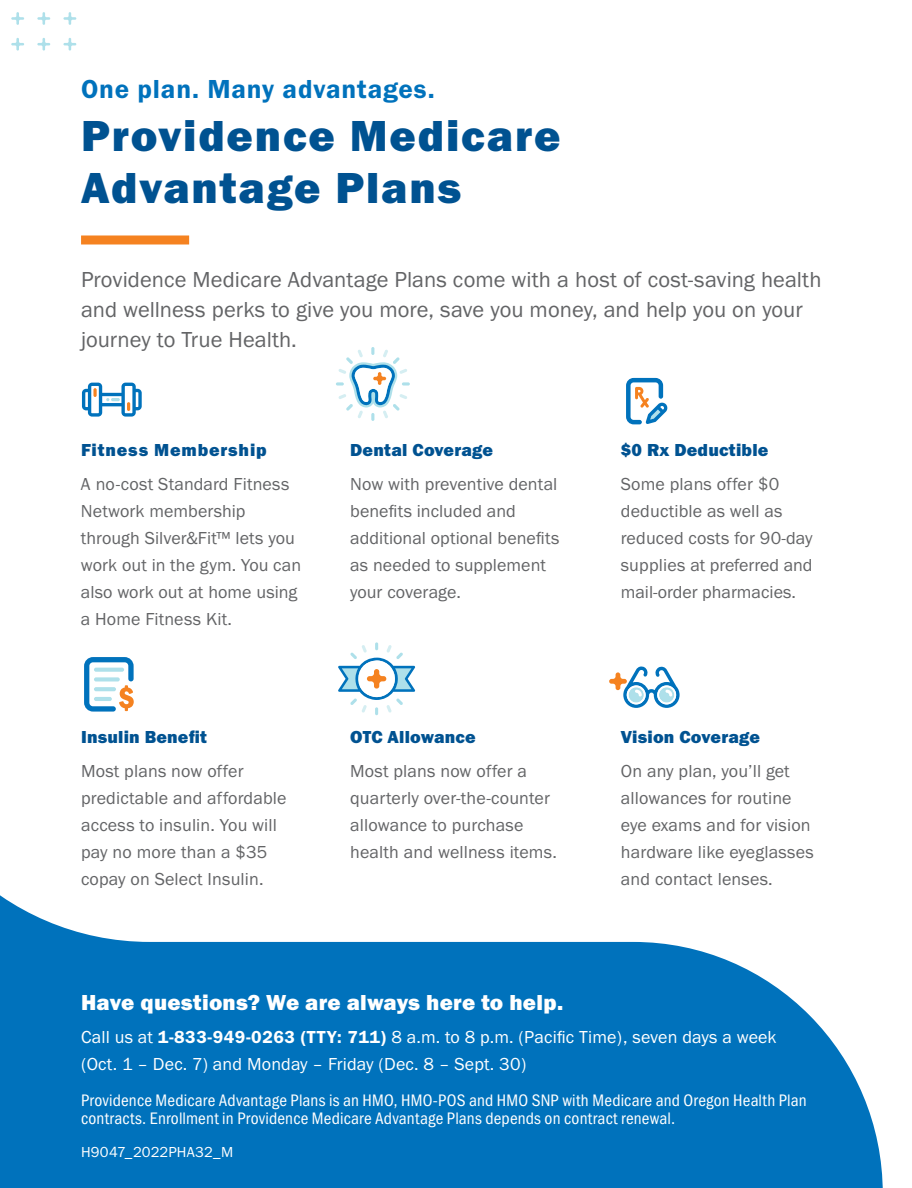
<style>
.page{position:relative;width:912px;height:1188px;background:#fff}
.page>*{position:absolute;margin:0;border:0;box-sizing:border-box;transform-origin:0 0}
.t1{font:45px/52.5px "Franklin Gothic URW Hea";letter-spacing:.04em;color:#005291}
.t2{font:27px "Franklin Gothic URW Dem";letter-spacing:.03em;color:#0072bc}
.t3{font:22.5px/30px "Franklin Gothic URW Boo";color:#636466}
.t4{font:22.5px "Franklin Gothic URW Hea";letter-spacing:.01em;color:#fff}
.t5{font:18px/27px "Franklin Gothic URW Boo";letter-spacing:.01em;color:#636466}
.t6{font:18px/27px "Franklin Gothic URW Boo";letter-spacing:.01em;color:#fff}
.t7{font:18px "Franklin Gothic URW Hea";letter-spacing:.01em;color:#005291}
.t8{font:18px "Franklin Gothic URW Hea";letter-spacing:.045em;color:#005291}
.t9{font:17.25px/18.8px "Franklin Gothic URW Cond";letter-spacing:.01em;color:#fff}
.t10{font:15px "Franklin Gothic URW Boo";letter-spacing:.005em;color:#fff}
.s1{font-family:"Franklin Gothic URW Dem"}
</style>
<div class="page">
<div style="left:81px;top:236px;width:108px;height:8px;background:#f58220"></div>
<svg style="left:63px;top:38px;width:13px;height:13px"></svg>
<svg style="left:63px;top:12px;width:13px;height:13px"></svg>
<svg style="left:37px;top:38px;width:13px;height:13px"></svg>
<svg style="left:37px;top:12px;width:13px;height:13px"></svg>
<svg style="left:11px;top:38px;width:13px;height:13px"></svg>
<svg style="left:11px;top:12px;width:13px;height:13px"></svg>
<svg style="left:82px;top:383px;width:60px;height:34px"></svg>
<svg style="left:626px;top:378px;width:41px;height:46px"></svg>
<svg style="left:336px;top:347px;width:74px;height:74px"></svg>
<svg style="left:84px;top:657px;width:50px;height:55px"></svg>
<svg style="left:338px;top:642px;width:77px;height:73px"></svg>
<svg style="left:609px;top:666px;width:70px;height:42px"></svg>
<svg style="left:0;top:895px;width:882px;height:293px;fill:#0072bc"></svg>
<p class="t2" style="left:81px;top:73px;width:355px">One plan. Many advantages.</p>
<h2 class="t1" style="left:81px;top:108px;width:480px">Providence Medicare<br>Advantage Plans</h2>
<p class="t3" style="left:81px;top:265px;width:741px">Providence Medicare Advantage Plans come with a host of cost-saving health and wellness perks to give you more, save you money, and help you on your journey to True Health.</p>
<h3 class="t8" style="left:81px;top:438px;width:187px">Fitness Membership</h3>
<h3 class="t7" style="left:350px;top:438px;width:144px">Dental Coverage</h3>
<h3 class="t7" style="left:620px;top:438px;width:149px">$0 Rx Deductible</h3>
<p class="t5" style="left:81px;top:470px;width:210px">A no-cost Standard Fitness</p>
<p class="t5" style="left:350px;top:470px;width:208px">Now with preventive dental</p>
<p class="t5" style="left:620px;top:470px;width:160px">Some plans offer $0</p>
<p class="t5" style="left:81px;top:497px;width:166px">Network membership</p>
<p class="t5" style="left:350px;top:497px;width:167px">benefits included and</p>
<p class="t5" style="left:620px;top:497px;width:163px">deductible as well as</p>
<p class="t5" style="left:81px;top:524px;width:215px">through Silver&amp;Fit™ lets you</p>
<p class="t5" style="left:350px;top:524px;width:211px">additional optional benefits</p>
<p class="t5" style="left:620px;top:524px;width:193px">reduced costs for 90-day</p>
<p class="t5" style="left:81px;top:551px;width:222px">work out in the gym. You can</p>
<p class="t5" style="left:350px;top:551px;width:197px">as needed to supplement</p>
<p class="t5" style="left:620px;top:551px;width:193px">supplies at preferred and</p>
<p class="t5" style="left:81px;top:578px;width:218px">also work out at home using</p>
<p class="t5" style="left:350px;top:578px;width:112px">your coverage.</p>
<p class="t5" style="left:620px;top:578px;width:177px">mail-order pharmacies.</p>
<p class="t5" style="left:81px;top:605px;width:153px">a Home Fitness Kit.</p>
<h3 class="t7" style="left:81px;top:726px;width:127px">Insulin Benefit</h3>
<h3 class="t7" style="left:350px;top:726px;width:127px">OTC Allowance</h3>
<h3 class="t7" style="left:620px;top:726px;width:141px">Vision Coverage</h3>
<p class="t5" style="left:81px;top:757px;width:164px">Most plans now offer</p>
<p class="t5" style="left:350px;top:757px;width:178px">Most plans now offer a</p>
<p class="t5" style="left:620px;top:757px;width:170px">On any plan, you’ll get</p>
<p class="t5" style="left:81px;top:784px;width:207px">predictable and affordable</p>
<p class="t5" style="left:350px;top:784px;width:201px">quarterly over-the-counter</p>
<p class="t5" style="left:620px;top:784px;width:172px">allowances for routine</p>
<p class="t5" style="left:81px;top:811px;width:197px">access to insulin. You will</p>
<p class="t5" style="left:350px;top:811px;width:175px">allowance to purchase</p>
<p class="t5" style="left:620px;top:811px;width:191px">eye exams and for vision</p>
<p class="t5" style="left:81px;top:838px;width:188px">pay no more than a $35 copay on Select Insulin.</p>
<p class="t5" style="left:350px;top:838px;width:208px">health and wellness items.</p>
<p class="t5" style="left:620px;top:838px;width:194px">hardware like eyeglasses and contact lenses.</p>
<p class="t4" style="left:81px;top:988px;width:483px">Have questions? We are always here to help.</p>
<p class="t6" style="left:81px;top:1024px;width:697px">Call us at <span class="s1">1-833-949-0263 (TTY: 711)</span> 8 a.m. to 8 p.m. (Pacific Time), seven days a week (Oct. 1 – Dec. 7) and Monday – Friday (Dec. 8 – Sept. 30)</p>
<p class="t9" style="left:81px;top:1089px;width:727px">Providence Medicare Advantage Plans is an HMO, HMO-POS and HMO SNP with Medicare and Oregon Health Plan contracts. Enrollment in Providence Medicare Advantage Plans depends on contract renewal.</p>
<p class="t10" style="left:81px;top:1143px;width:154px">H9047 _2022PHA32 _M</p>
</div>
